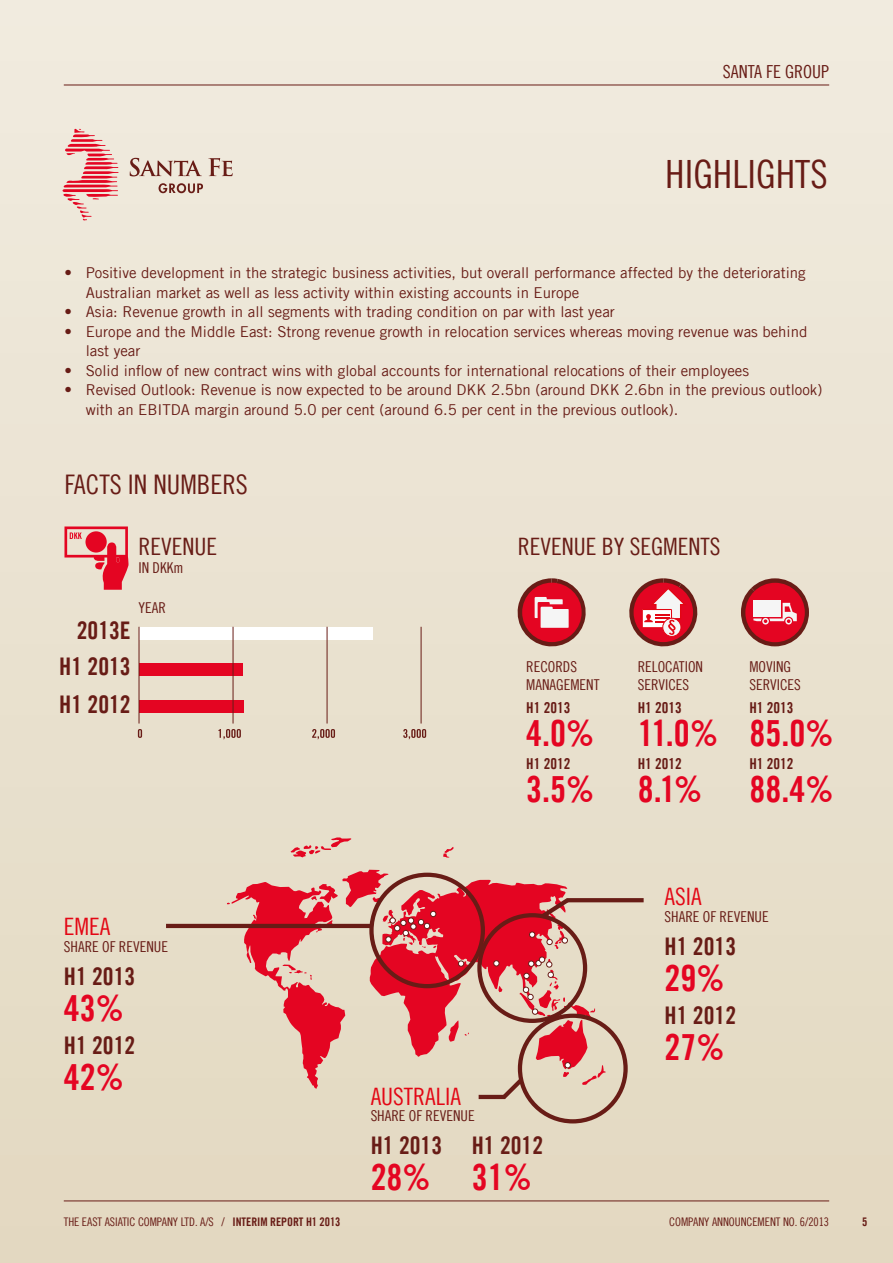
<style>
.page{position:relative;width:893px;height:1263px;background:#fff}
.page>*{position:absolute;margin:0;border:0;box-sizing:border-box;transform-origin:0 0}
.t1{font:39px "Trade Gothic LT Com Cn 18";color:#681c16}
.t2{font:36px "Trade Gothic LT Com Bd Cn 20";color:#e40522}
.t3{font:27px "Trade Gothic LT Com Cn 18";color:#681c16}
.t4{font:24.3px/38.2px "Trade Gothic LT Com Bd Cn 20";color:#681c16}
.t5{font:24px "Trade Gothic LT Com Cn 18";color:#681c16}
.t6{font:24px "Trade Gothic LT Com Cn 18";color:#e30614}
.t7{font:18px "Trade Gothic LT Com Cn 18";color:#681c16}
.t8{font:15px/19.5px "Trade Gothic LT Com";color:#681c16}
.t9{font:15px/18px "Trade Gothic LT Com Cn 18";color:#681c16}
.t10{font:15px "Trade Gothic LT Com Bd Cn 20";color:#681c16}
.t11{font:11.85px "Trade Gothic LT Com Cn 18";letter-spacing:-.005em;color:#681c16}
.t12{font:11.85px "Trade Gothic LT Com Bd Cn 20";color:#681c16}
.s1{font-family:"Trade Gothic LT Com Bd Cn 20"}
</style>
<div class="page">
<div style="left:0;top:0;width:893px;height:1263px;background:linear-gradient(to bottom,#f1ebdf,#e2d7c0)"></div>
<div style="left:139px;top:663px;width:104px;height:12px;background:#e40522"></div>
<div style="left:139px;top:700px;width:105px;height:13px;background:#e40522"></div>
<div style="left:139px;top:627px;width:234px;height:13px;background:#fff"></div>
<svg style="left:138px;top:729px;width:4px;height:9px"></svg>
<svg style="left:218px;top:729px;width:23px;height:10px"></svg>
<svg style="left:312px;top:729px;width:23px;height:10px"></svg>
<svg style="left:403px;top:729px;width:23px;height:10px"></svg>
<hr style="left:139px;top:627px;width:1px;height:96px;background:#681c16">
<hr style="left:233px;top:627px;width:1px;height:96px;background:#681c16">
<hr style="left:327px;top:627px;width:1px;height:96px;background:#681c16">
<hr style="left:421px;top:627px;width:1px;height:96px;background:#681c16">
<svg style="left:64px;top:526px;width:65px;height:64px;background:#e78688"></svg>
<svg style="left:159px;top:183px;width:44px;height:10px"></svg>
<svg style="left:130px;top:158px;width:72px;height:18px"></svg>
<svg style="left:208px;top:158px;width:25px;height:18px"></svg>
<svg style="left:62px;top:129px;width:57px;height:92px;background:#ebafac"></svg>
<svg style="left:291px;top:837px;width:60px;height:20px"></svg>
<svg style="left:443px;top:847px;width:10px;height:10px"></svg>
<div style="left:518px;top:1013px;width:110px;height:110px;border:4px solid #681c16;border-radius:50%"></div>
<hr style="left:166px;top:924px;width:205px;height:4px;background:#681c16">
<svg style="left:605px;top:898px;width:39px;height:4px"></svg>
<svg style="left:741px;top:578px;width:68px;height:68px;background:#cc4d56"></svg>
<div style="left:753px;top:600px;width:28px;height:17px;background:#f5f5f5"></div>
<svg style="left:515px;top:578px;width:73px;height:71px;background:#d36d72"></svg>
<svg style="left:624px;top:578px;width:78px;height:73px;background:#d67e7f"></svg>
<svg style="left:227px;top:870px;width:378px;height:233px;background:#dd928c"></svg>
<hr style="left:64px;top:85px;width:765px;height:1px;background:#681c16">
<hr style="left:64px;top:1201px;width:765px;height:1px;background:#681c16">
<p class="t7" style="left:723px;top:60px;width:98px">SANTA FE GROUP</p>
<h1 class="t1" style="left:665px;top:151px;width:164px">HIGHLIGHTS</h1>
<p class="t8" style="left:86px;top:263px;width:721px;text-indent:-21px">• Positive development in the strategic business activities, but overall performance affected by the deteriorating<br>Australian market as well as less activity within existing accounts in Europe</p>
<p class="t8" style="left:65px;top:302px;width:552px">• Asia: Revenue growth in all segments with trading condition on par with last year</p>
<p class="t8" style="left:86px;top:322px;width:723px;text-indent:-21px">• Europe and the Middle East: Strong revenue growth in relocation services whereas moving revenue was behind last year</p>
<p class="t8" style="left:65px;top:361px;width:686px">• Solid inflow of new contract wins with global accounts for international relocations of their employees</p>
<p class="t8" style="left:86px;top:380px;width:738px;text-indent:-21px">• Revised Outlook: Revenue is now expected to be around DKK 2.5bn (around DKK 2.6bn in the previous outlook) with an EBITDA margin around 5.0 per cent (around 6.5 per cent in the previous outlook).</p>
<h3 class="t3" style="left:64px;top:468px;width:185px">FACTS IN NUMBERS</h3>
<h3 class="t5" style="left:138px;top:533px;width:80px">REVENUE</h3>
<p class="t9" style="left:138px;top:559px;width:46px">IN DKKM</p>
<h3 class="t4" style="left:77px;top:611px;width:55px">2013E</h3>
<h3 class="t4" style="left:59px;top:647px;width:73px">H1 2013<br>H1 2012</h3>
<p class="t9" style="left:138px;top:599px;width:29px">YEAR</p>
<h3 class="t6" style="left:64px;top:912px;width:48px">EMEA</h3>
<p class="t9" style="left:64px;top:937px;width:106px">SHARE OF REVENUE</p>
<h3 class="t4" style="left:64px;top:957px;width:73px">H1 2013</h3>
<h2 class="t2" style="left:64px;top:986px;width:61px">43%</h2>
<h3 class="t4" style="left:64px;top:1026px;width:73px">H1 2012</h3>
<h2 class="t2" style="left:64px;top:1055px;width:61px">42%</h2>
<h3 class="t5" style="left:518px;top:533px;width:204px">REVENUE BY SEGMENTS</h3>
<p class="t9" style="left:526px;top:658px;width:75px">RECORDS<br>MANAGEMENT</p>
<p class="t10" style="left:526px;top:699px;width:46px">H1 2013</p>
<h2 class="t2" style="left:526px;top:711px;width:69px">4.0%</h2>
<p class="t10" style="left:526px;top:754px;width:46px">H1 2012</p>
<h2 class="t2" style="left:526px;top:767px;width:69px">3.5%</h2>
<p class="t9" style="left:638px;top:658px;width:67px">RELOCATION<br>SERVICES</p>
<p class="t10" style="left:638px;top:699px;width:46px">H1 2013</p>
<h2 class="t2" style="left:638px;top:711px;width:82px">11.0%</h2>
<p class="t10" style="left:638px;top:754px;width:46px">H1 2012</p>
<h2 class="t2" style="left:638px;top:767px;width:66px">8.1%</h2>
<p class="t9" style="left:749px;top:658px;width:53px">MOVING<br>SERVICES</p>
<p class="t10" style="left:749px;top:699px;width:46px">H1 2013</p>
<h2 class="t2" style="left:749px;top:711px;width:85px">85.0%</h2>
<p class="t10" style="left:749px;top:754px;width:46px">H1 2012</p>
<h2 class="t2" style="left:749px;top:767px;width:85px">88.4%</h2>
<h3 class="t6" style="left:371px;top:1082px;width:92px">AUSTRALIA</h3>
<p class="t9" style="left:371px;top:1107px;width:106px">SHARE OF REVENUE</p>
<h3 class="t4" style="left:371px;top:1126px;width:174px">H1 2013 H1 2012</h3>
<h2 class="t2" style="left:371px;top:1155px;width:163px">28% 31%</h2>
<h3 class="t6" style="left:665px;top:882px;width:39px">ASIA</h3>
<p class="t9" style="left:665px;top:907px;width:106px">SHARE OF REVENUE</p>
<h3 class="t4" style="left:665px;top:926px;width:73px">H1 2013</h3>
<h2 class="t2" style="left:665px;top:956px;width:61px">29%</h2>
<h3 class="t4" style="left:665px;top:995px;width:73px">H1 2012</h3>
<h2 class="t2" style="left:665px;top:1025px;width:61px">27%</h2>
<p class="t11" style="left:64px;top:1215px;width:278px">THE EAST ASIATIC COMPANY LTD. A/S / <span class="s1">INTERIM REPORT H1 2013</span></p>
<p class="t11" style="left:669px;top:1214px;width:161px">COMPANY ANNOUNCEMENT NO. 6/2013</p>
<p class="t12" style="left:862px;top:1214px;width:7px">5</p>
</div>
